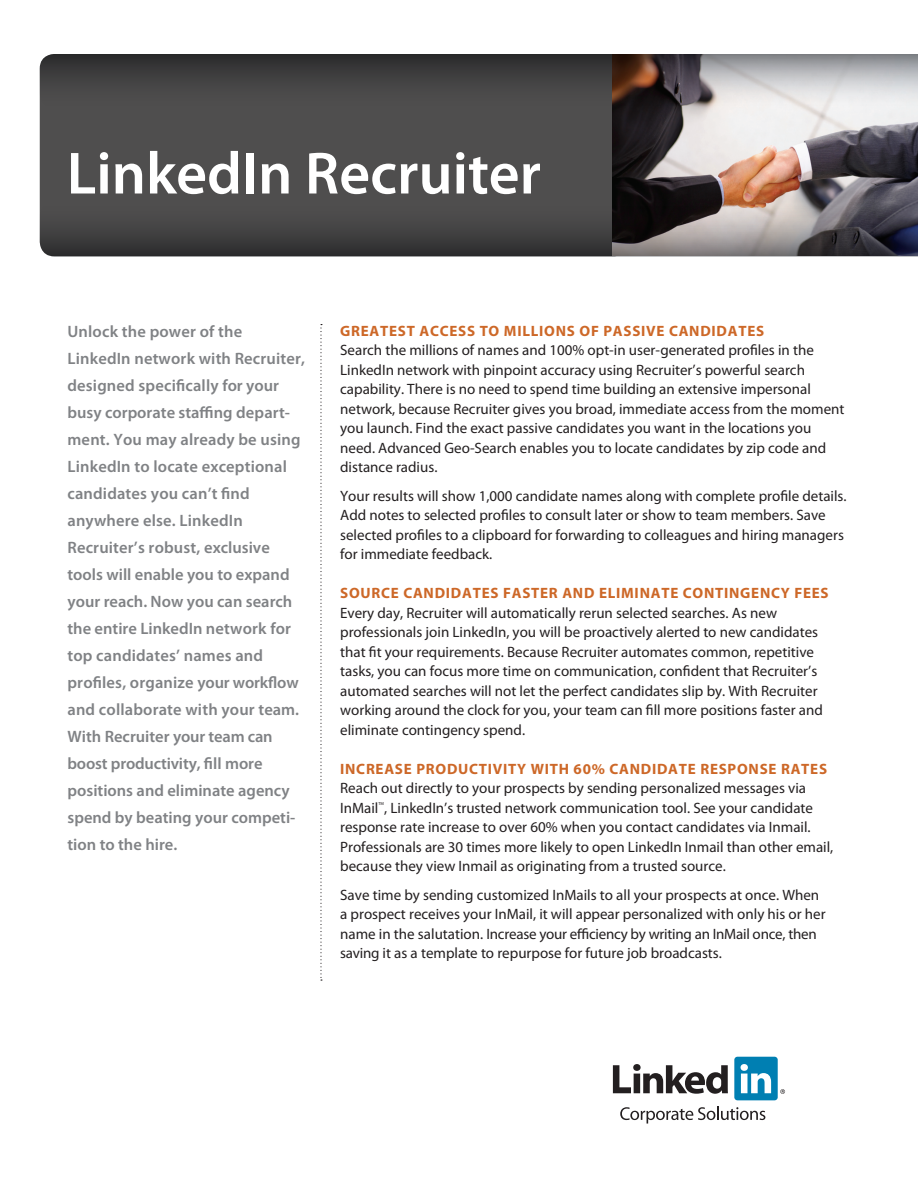
<style>
.page{position:relative;width:918px;height:1188px;background:#fff}
.page>*{position:absolute;margin:0;border:0;box-sizing:border-box;transform-origin:0 0}
.t1{font:600 60px "Myriad Pro";color:#fff}
.t2{font:600 16.5px/27px "Myriad Pro";letter-spacing:.01em;color:#808285}
.t3{font:15px/19.5px "Myriad Pro";color:#231f20}
.t4{font:700 15px "Myriad Pro";letter-spacing:.05em;color:#cd6828}
.t5{font:4.35px "Myriad Pro";color:#231f20}
</style>
<div class="page">
<svg style="left:620px;top:1107px;width:145px;height:17px"></svg>
<div style="left:734px;top:1057px;width:44px;height:43px;background:#007fb2;border-radius:3px"></div>
<svg style="left:613px;top:1064px;width:115px;height:30px"></svg>
<svg style="left:741px;top:1064px;width:30px;height:29px"></svg>
<svg style="left:780px;top:1089px;width:5px;height:5px"></svg>
<svg style="left:320px;top:324px;width:2px;height:657px"></svg>
<div style="left:40px;top:54px;width:589px;height:202px;background:#4f4e4e;border-radius:15px"></div>
<img style="left:612px;top:108px;width:306px;height:94px">
<svg style="left:40px;top:202px;width:878px;height:54px"></svg>
<svg style="left:40px;top:54px;width:878px;height:54px"></svg>
<h1 class="t1" style="left:67px;top:135px;width:476px">LinkedIn Recruiter</h1>
<p class="t2" style="left:68px;top:317px;width:239px">Unlock the power of the<br>LinkedIn network with Recruiter, designed specifically for your busy corporate staffing depart&shy;ment. You may already be using<br>LinkedIn to locate exceptional candidates you can’t find anywhere else. LinkedIn<br>Recruiter’s robust, exclusive tools will enable you to expand your reach. Now you can search the entire LinkedIn network for top candidates’ names and profiles, organize your workflow and collaborate with your team.<br>With Recruiter your team can boost productivity, fill more positions and eliminate agency spend by beating your competi&shy;tion to the hire.</p>
<p class="t4" style="left:340px;top:321px;width:426px">GREATEST ACCESS TO MILLIONS OF PASSIVE CANDIDATES</p>
<p class="t3" style="left:340px;top:340px;width:506px">Search the millions of names and 100% opt-in user-generated profiles in the LinkedIn network with pinpoint accuracy using Recruiter’s powerful search capability. There is no need to spend time building an extensive impersonal network, because Recruiter gives you broad, immediate access from the moment you launch. Find the exact passive candidates you want in the locations you need. Advanced Geo-Search enables you to locate candidates by zip code and distance radius.</p>
<p class="t3" style="left:340px;top:486px;width:508px">Your results will show 1,000 candidate names along with complete profile details.<br>Add notes to selected profiles to consult later or show to team members. Save selected profiles to a clipboard for forwarding to colleagues and hiring managers for immediate feedback.</p>
<p class="t4" style="left:340px;top:583px;width:490px">SOURCE CANDIDATES FASTER AND ELIMINATE CONTINGENCY FEES</p>
<p class="t3" style="left:340px;top:603px;width:484px">Every day, Recruiter will automatically rerun selected searches. As new professionals join LinkedIn, you will be proactively alerted to new candidates that fit your requirements. Because Recruiter automates common, repetitive tasks, you can focus more time on communication, confident that Recruiter’s automated searches will not let the perfect candidates slip by. With Recruiter working around the clock for you, your team can fill more positions faster and eliminate contingency spend.</p>
<p class="t4" style="left:340px;top:759px;width:488px">INCREASE PRODUCTIVITY WITH 60% CANDIDATE RESPONSE RATES</p>
<p class="t3" style="left:340px;top:778px;width:474px">Reach out directly to your prospects by sending personalized messages via<br>InMail , LinkedIn’s trusted network communication tool. See your candidate</p>
<p class="t5" style="left:378px;top:801px;width:7px">TM</p>
<p class="t3" style="left:340px;top:817px;width:495px">response rate increase to over 60% when you contact candidates via Inmail.<br>Professionals are 30 times more likely to open LinkedIn Inmail than other email, because they view Inmail as originating from a trusted source.</p>
<p class="t3" style="left:340px;top:885px;width:487px">Save time by sending customized InMails to all your prospects at once. When a prospect receives your InMail, it will appear personalized with only his or her name in the salutation. Increase your efficiency by writing an InMail once, then saving it as a template to repurpose for future job broadcasts.</p>
</div>
